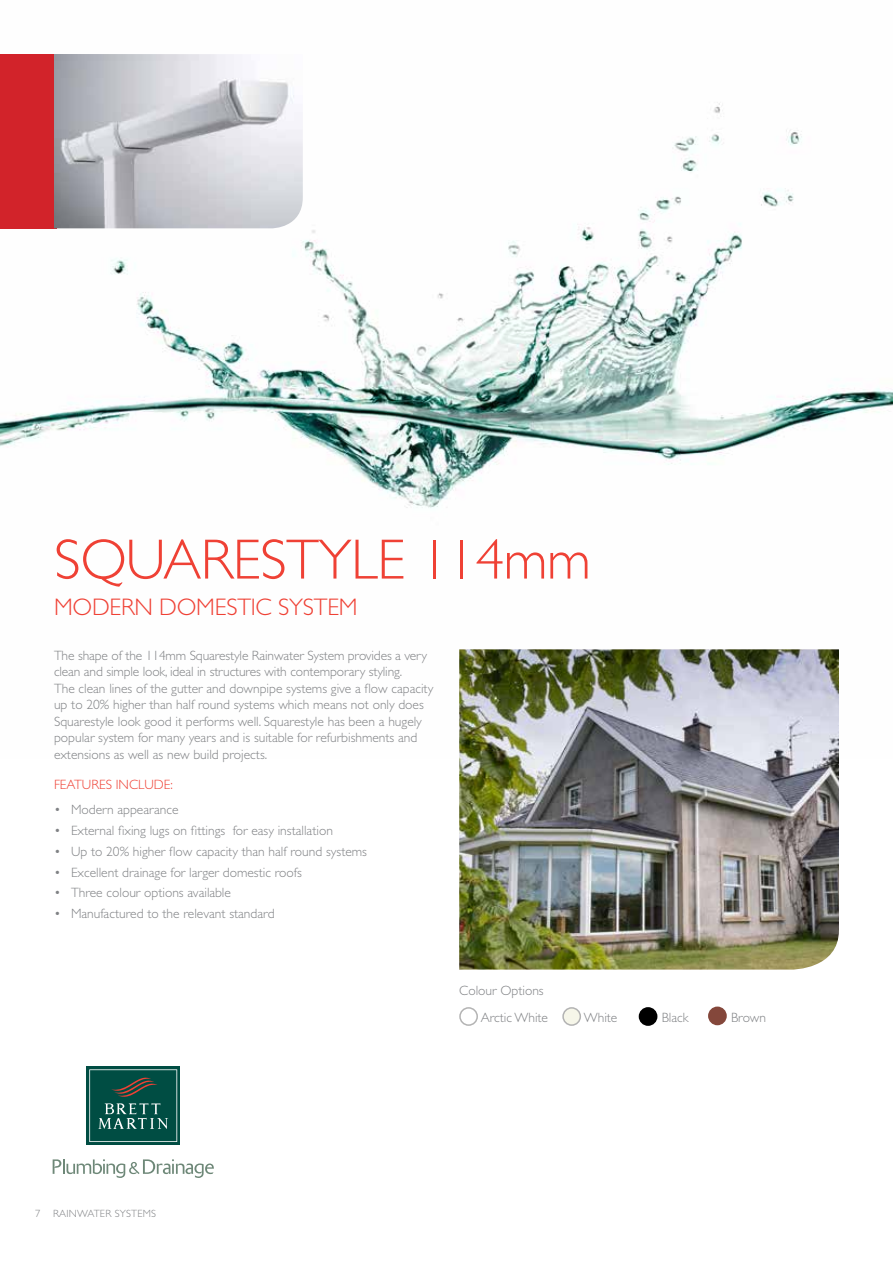
<style>
.page{position:relative;width:893px;height:1263px;background:#fff}
.page>*{position:absolute;margin:0;border:0;box-sizing:border-box;transform-origin:0 0}
.t1{font:300 57px "Gill Sans";letter-spacing:-.01em;color:#ef4135}
.t2{font:300 24px "Gill Sans";letter-spacing:-.01em;color:#ef4135}
.t3{font:300 13.5px/16.5px "Gill Sans";color:#808285}
.t4{font:300 13.5px "Gill Sans";color:#ef4135}
.t5{font:300 10.5px "Gill Sans";letter-spacing:.02em;color:#808285}
</style>
<div class="page">
<img style="left:0;top:102px;width:893px;height:406px">
<svg style="left:53px;top:1159px;width:161px;height:19px"></svg>
<div style="left:87px;top:1066px;width:93px;height:79px;background:#004d43"></div>
<svg style="left:89px;top:1069px;width:88px;height:73px"></svg>
<div style="left:0;top:54px;width:57px;height:174px;background:#d2232a"></div>
<img style="left:54px;top:54px;width:249px;height:174px">
<img style="left:459px;top:649px;width:380px;height:320px">
<div style="left:459px;top:1007px;width:19px;height:19px;border:2px solid #b3b3b3;border-radius:50%"></div>
<div style="left:563px;top:1008px;width:17px;height:17px;background:#f6f6e9;border-radius:50%"></div>
<div style="left:562px;top:1007px;width:19px;height:19px;border:2px solid #b3b3b3;border-radius:50%"></div>
<div style="left:639px;top:1007px;width:18px;height:19px;background:#000;border-radius:50%"></div>
<div style="left:708px;top:1006px;width:19px;height:19px;background:#84473b;border-radius:50%"></div>
<h1 class="t1" style="left:54px;top:527px;width:538px">SQUARESTYLE 114mm</h1>
<h2 class="t2" style="left:54px;top:593px;width:305px">MODERN DOMESTIC SYSTEM</h2>
<p class="t3" style="left:54px;top:647px;width:381px">The shape of the 114mm Squarestyle Rainwater System provides a very clean and simple look, ideal in structures with contemporary styling.<br>The clean lines of the gutter and downpipe systems give a flow capacity up to 20% higher than half round systems which means not only does Squarestyle look good it performs well. Squarestyle has been a hugely popular system for many years and is suitable for refurbishments and extensions as well as new build projects.</p>
<p class="t4" style="left:54px;top:777px;width:120px">FEATURES INCLUDE:</p>
<p class="t3" style="left:54px;top:802px;width:126px">• Modern appearance</p>
<p class="t3" style="left:54px;top:822px;width:280px">• External fixing lugs on fittings for easy installation</p>
<p class="t3" style="left:54px;top:843px;width:315px">• Up to 20% higher flow capacity than half round systems</p>
<p class="t3" style="left:54px;top:864px;width:249px">• Excellent drainage for larger domestic roofs</p>
<p class="t3" style="left:54px;top:885px;width:178px">• Three colour options available</p>
<p class="t3" style="left:54px;top:905px;width:222px">• Manufactured to the relevant standard</p>
<p class="t3" style="left:481px;top:978px;width:69px;line-height:26.1px;text-indent:-21px">Colour Options<br>Arctic White</p>
<p class="t3" style="left:584px;top:1009px;width:35px">White</p>
<p class="t3" style="left:662px;top:1009px;width:28px">Black</p>
<p class="t3" style="left:731px;top:1009px;width:36px">Brown</p>
<p class="t5" style="left:35px;top:1207px;width:123px">7 RAINWATER SYSTEMS</p>
</div>
